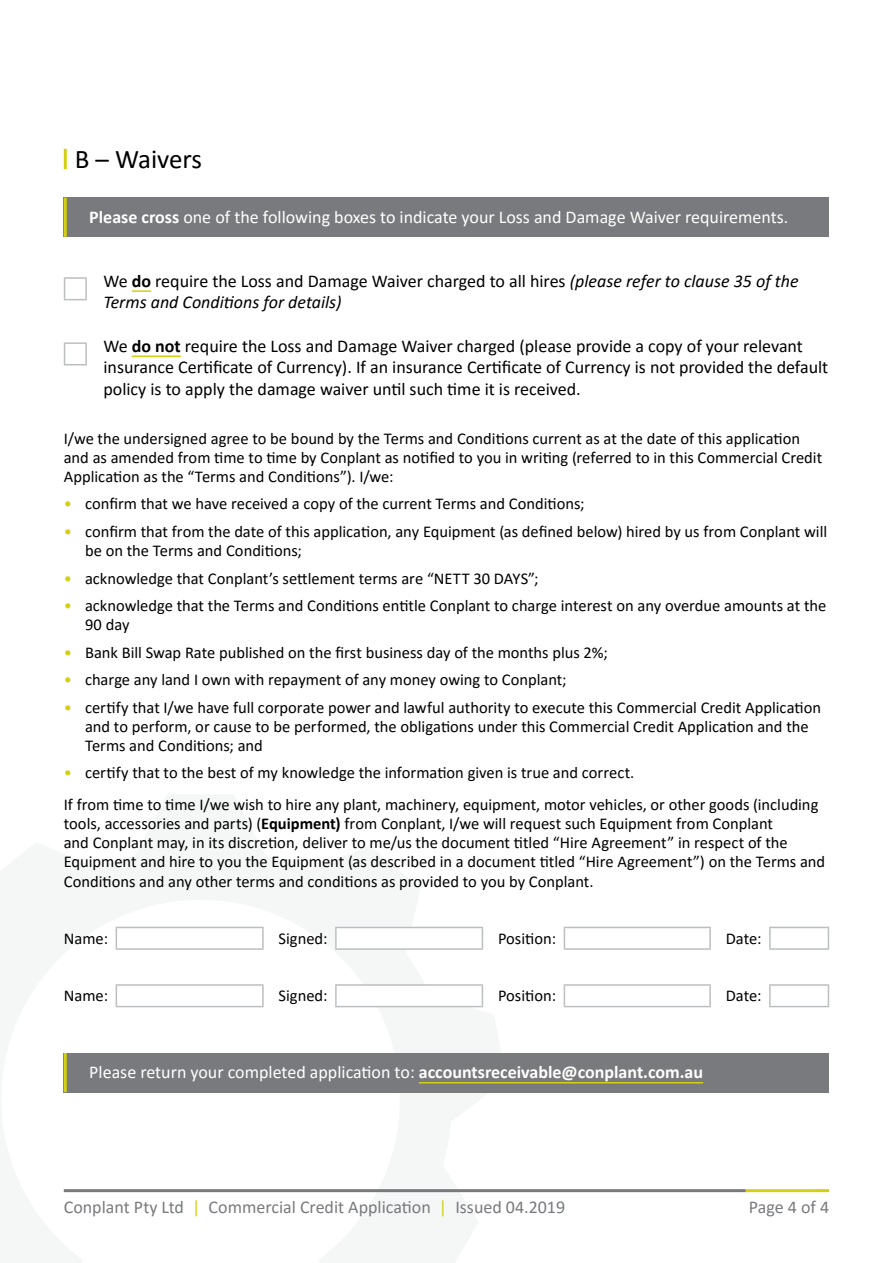
<style>
.page{position:relative;width:893px;height:1263px;background:#fff}
.page>*{position:absolute;margin:0;border:0;box-sizing:border-box;transform-origin:0 0}
.t1{font:27px "Calibri";letter-spacing:-.005em;color:#000}
.t2{font:18px/21.6px "Calibri";color:#000}
.t3{font:18px "Calibri";color:#fff}
.t4{font:italic 18px/21.6px "Calibri";color:#000}
.t5{font:18px "Calibri";color:#797a7d}
.t6{font:16.5px/19px "Calibri";color:#000}
.s1{font-weight:700}
.s2{font-style:normal}
.s3{font-weight:700;font-style:normal}
.s4{color:#d3d011}
</style>
<div class="page">
<svg style="left:63px;top:926px;width:443px;height:267px"></svg>
<hr style="left:746px;top:1189px;width:83px;height:3px;background:#d3d011">
<hr style="left:64px;top:1189px;width:682px;height:3px;background:#797a7d">
<div style="left:64px;top:1053px;width:765px;height:39px;background:#797a7d"></div>
<hr style="left:419px;top:1082px;width:284px;height:1px;background:#d3d011">
<hr style="left:64px;top:1053px;width:3px;height:39px;background:#d3d011">
<svg style="left:132px;top:290px;width:19px;height:2px"></svg>
<hr style="left:132px;top:355px;width:49px;height:2px;background:#d3d011">
<div style="left:64px;top:198px;width:765px;height:39px;background:#797a7d"></div>
<hr style="left:64px;top:198px;width:3px;height:39px;background:#d3d011">
<div style="left:116px;top:927px;width:147px;height:22px;background:#fff"></div>
<hr style="left:116px;top:927px;width:148px;height:1px;background:#bcbec0">
<svg style="left:116px;top:928px;width:1px;height:20px"></svg>
<hr style="left:262px;top:928px;width:2px;height:20px;background:#bcbec0">
<hr style="left:116px;top:948px;width:148px;height:2px;background:#bcbec0">
<div style="left:336px;top:927px;width:146px;height:22px;background:#fff"></div>
<hr style="left:335px;top:927px;width:148px;height:1px;background:#bcbec0">
<hr style="left:335px;top:928px;width:2px;height:20px;background:#bcbec0">
<svg style="left:482px;top:928px;width:1px;height:20px"></svg>
<hr style="left:335px;top:948px;width:148px;height:2px;background:#bcbec0">
<hr style="left:564px;top:927px;width:147px;height:1px;background:#bcbec0">
<svg style="left:564px;top:928px;width:1px;height:20px"></svg>
<hr style="left:709px;top:928px;width:2px;height:20px;background:#bcbec0">
<hr style="left:564px;top:948px;width:147px;height:2px;background:#bcbec0">
<hr style="left:769px;top:927px;width:60px;height:1px;background:#bcbec0">
<hr style="left:769px;top:928px;width:2px;height:20px;background:#bcbec0">
<svg style="left:828px;top:928px;width:1px;height:20px"></svg>
<hr style="left:769px;top:948px;width:60px;height:2px;background:#bcbec0">
<div style="left:116px;top:985px;width:147px;height:21px;background:#fff"></div>
<hr style="left:116px;top:984px;width:148px;height:2px;background:#bcbec0">
<svg style="left:116px;top:986px;width:1px;height:20px"></svg>
<hr style="left:262px;top:986px;width:2px;height:20px;background:#bcbec0">
<hr style="left:116px;top:1006px;width:148px;height:1px;background:#bcbec0">
<div style="left:336px;top:985px;width:146px;height:21px;background:#fff"></div>
<hr style="left:335px;top:984px;width:148px;height:2px;background:#bcbec0">
<hr style="left:335px;top:986px;width:2px;height:20px;background:#bcbec0">
<svg style="left:482px;top:986px;width:1px;height:20px"></svg>
<hr style="left:335px;top:1006px;width:148px;height:1px;background:#bcbec0">
<hr style="left:564px;top:984px;width:147px;height:2px;background:#bcbec0">
<svg style="left:564px;top:986px;width:1px;height:20px"></svg>
<hr style="left:709px;top:986px;width:2px;height:20px;background:#bcbec0">
<hr style="left:564px;top:1006px;width:147px;height:1px;background:#bcbec0">
<hr style="left:769px;top:984px;width:60px;height:2px;background:#bcbec0">
<hr style="left:769px;top:986px;width:2px;height:20px;background:#bcbec0">
<svg style="left:828px;top:986px;width:1px;height:20px"></svg>
<hr style="left:769px;top:1006px;width:60px;height:1px;background:#bcbec0">
<hr style="left:64px;top:277px;width:23px;height:2px;background:#bcbec0">
<svg style="left:64px;top:279px;width:23px;height:21px"></svg>
<hr style="left:64px;top:342px;width:23px;height:2px;background:#bcbec0">
<svg style="left:64px;top:344px;width:23px;height:21px"></svg>
<hr style="left:64px;top:149px;width:3px;height:20px;background:#d3d011">
<h1 class="t1" style="left:75px;top:140px;width:129px">B – Waivers</h1>
<p class="t3" style="left:89px;top:204px;width:701px"><span class="s1">Please cross</span> one of the following boxes to indicate your Loss and Damage Waiver requirements.</p>
<p class="t4" style="left:103px;top:269px;width:697px"><span class="s2">We</span> <span class="s3">do</span> <span class="s2">require the Loss and Damage Waiver charged to all hires</span> (please refer to clause 35 of the<br>Terms and Conditions for details)</p>
<p class="t2" style="left:103px;top:334px;width:726px">We <span class="s1">do not</span> require the Loss and Damage Waiver charged (please provide a copy of your relevant insurance Certificate of Currency). If an insurance Certificate of Currency is not provided the default policy is to apply the damage waiver until such time it is received.</p>
<p class="t6" style="left:64px;top:428px;width:760px">I/we the undersigned agree to be bound by the Terms and Conditions current as at the date of this application and as amended from time to time by Conplant as notified to you in writing (referred to in this Commercial Credit<br>Application as the “Terms and Conditions”). I/we:</p>
<p class="t6" style="left:64px;top:494px;width:522px"><span class="s4">•</span> confirm that we have received a copy of the current Terms and Conditions;</p>
<p class="t6" style="left:85px;top:521px;width:744px;text-indent:-21px"><span class="s4">•</span> confirm that from the date of this application, any Equipment (as defined below) hired by us from Conplant will be on the Terms and Conditions;</p>
<p class="t6" style="left:64px;top:568px;width:476px"><span class="s4">•</span> acknowledge that Conplant’s settlement terms are “NETT 30 DAYS”;</p>
<p class="t6" style="left:85px;top:596px;width:743px;text-indent:-21px"><span class="s4">•</span> acknowledge that the Terms and Conditions entitle Conplant to charge interest on any overdue amounts at the<br>90 day</p>
<p class="t6" style="left:64px;top:642px;width:545px"><span class="s4">•</span> Bank Bill Swap Rate published on the first business day of the months plus 2%;</p>
<p class="t6" style="left:64px;top:670px;width:504px"><span class="s4">•</span> charge any land I own with repayment of any money owing to Conplant;</p>
<p class="t6" style="left:85px;top:697px;width:738px;text-indent:-21px"><span class="s4">•</span> certify that I/we have full corporate power and lawful authority to execute this Commercial Credit Application and to perform, or cause to be performed, the obligations under this Commercial Credit Application and the<br>Terms and Conditions; and</p>
<p class="t6" style="left:64px;top:757px;width:756px;line-height:31.8px"><span class="s4">•</span> certify that to the best of my knowledge the information given is true and correct.<br>If from time to time I/we wish to hire any plant, machinery, equipment, motor vehicles, or other goods (including</p>
<p class="t6" style="left:64px;top:814px;width:763px">tools, accessories and parts) (<span class="s1">Equipment)</span> from Conplant, I/we will request such Equipment from Conplant<br>and Conplant may, in its discretion, deliver to me/us the document titled “Hire Agreement” in respect of the Equipment and hire to you the Equipment (as described in a document titled “Hire Agreement”) on the Terms and Conditions and any other terms and conditions as provided to you by Conplant.</p>
<p class="t6" style="left:64px;top:928px;width:46px">Name:</p>
<p class="t6" style="left:279px;top:928px;width:51px">Signed:</p>
<p class="t6" style="left:498px;top:928px;width:60px">Position:</p>
<p class="t6" style="left:726px;top:928px;width:37px">Date:</p>
<p class="t6" style="left:64px;top:986px;width:46px">Name:</p>
<p class="t6" style="left:279px;top:986px;width:51px">Signed:</p>
<p class="t6" style="left:498px;top:986px;width:60px">Position:</p>
<p class="t6" style="left:726px;top:986px;width:37px">Date:</p>
<p class="t3" style="left:89px;top:1060px;width:615px">Please return your completed application to: <span class="s1">accountsreceivable@conplant.com.au</span></p>
<p class="t5" style="left:64px;top:1194px;width:503px">Conplant Pty Ltd <span class="s4">|</span> Commercial Credit Application <span class="s4">|</span> Issued 04.2019</p>
<p class="t5" style="left:749px;top:1194px;width:82px">Page 4 of 4</p>
</div>
